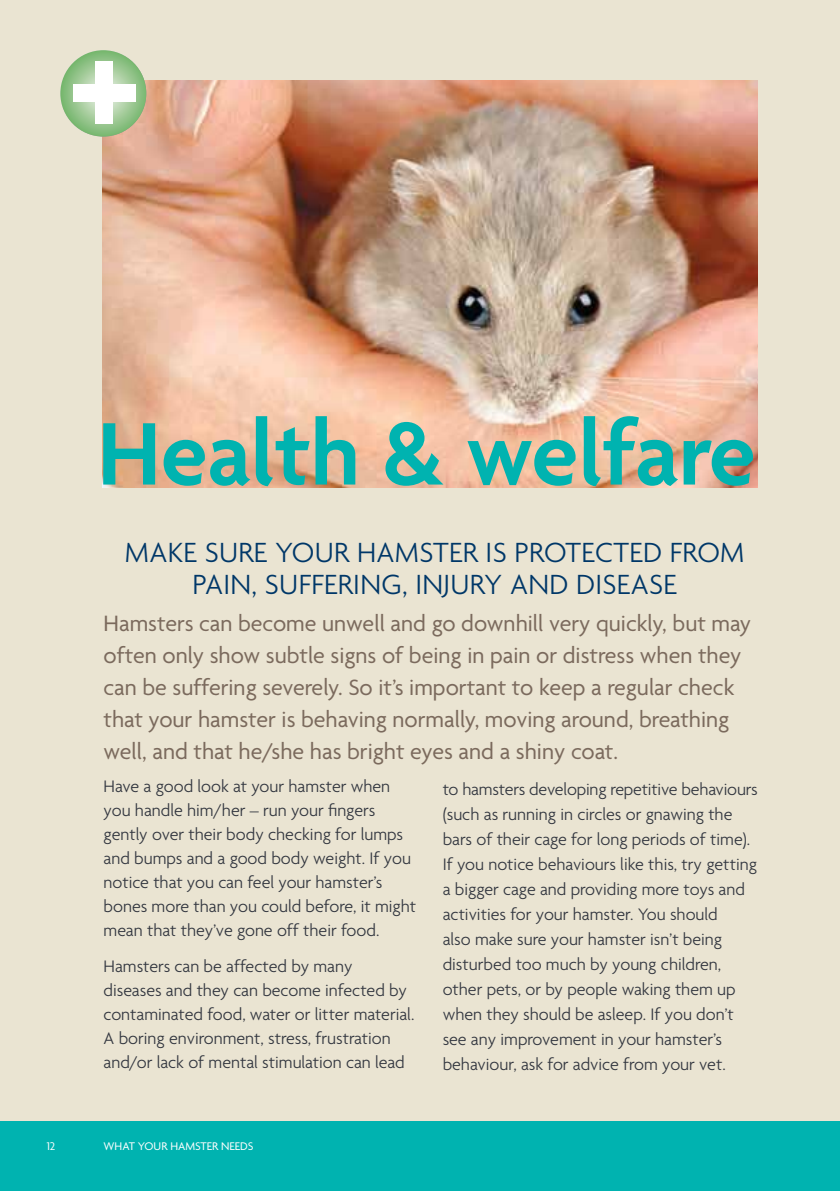
<style>
.page{position:relative;width:840px;height:1191px;background:#fff}
.page>*{position:absolute;margin:0;border:0;box-sizing:border-box;transform-origin:0 0}
.t1{font:600 96px "Agenda";color:#00b3b0}
.t2{font:300 30px/32px "Agenda";letter-spacing:.01em;color:#003768;text-align:center}
.t3{font:24px/32px "Agenda";color:#7b6a5d}
.t4{font:300 18px/25px "Agenda";color:#32363f}
.t5{font:12px "Agenda";color:#fff}
</style>
<div class="page">
<div style="left:0;top:0;width:839px;height:1147px;background:#eae4d2"></div>
<div style="left:0;top:1121px;width:839px;height:70px;background:#00b3b0"></div>
<img style="left:103px;top:80px;width:654px;height:407px">
<svg style="left:60px;top:50px;width:86px;height:87px;background:#94c48c"></svg>
<div style="left:95px;top:62px;width:18px;height:62px;background:#fff"></div>
<div style="left:73px;top:84px;width:62px;height:17px;background:#fff"></div>
<h1 class="t1" style="left:98px;top:395px;width:659px">Health &amp; welfare</h1>
<h2 class="t2" style="left:125px;top:535px;width:620px">MAKE SURE YOUR HAMSTER IS PROTECTED FROM<br>PAIN, SUFFERING, INJURY AND DISEASE</h2>
<p class="t3" style="left:103px;top:606px;width:648px">Hamsters can become unwell and go downhill very quickly, but may often only show subtle signs of being in pain or distress when they can be suffering severely. So it’s important to keep a regular check that your hamster is behaving normally, moving around, breathing well, and that he/she has bright eyes and a shiny coat.</p>
<p class="t4" style="left:103px;top:774px;width:314px;line-height:24px">Have a good look at your hamster when you handle him/her – run your fingers gently over their body checking for lumps and bumps and a good body weight. If you notice that you can feel your hamster’s bones more than you could before, it might mean that they’ve gone off their food.</p>
<p class="t4" style="left:103px;top:954px;width:312px;line-height:24px">Hamsters can be affected by many diseases and they can become infected by contaminated food, water or litter material.<br>A boring environment, stress, frustration and/or lack of mental stimulation can lead</p>
<p class="t4" style="left:442px;top:776px;width:316px">to hamsters developing repetitive behaviours (such as running in circles or gnawing the bars of their cage for long periods of time).<br>If you notice behaviours like this, try getting a bigger cage and providing more toys and activities for your hamster. You should<br>also make sure your hamster isn’t being disturbed too much by young children, other pets, or by people waking them up when they should be asleep. If you don’t see any improvement in your hamster’s behaviour, ask for advice from your vet.</p>
<p class="t5" style="left:47px;top:1139px;width:10px">12</p>
<p class="t5" style="left:103px;top:1139px;width:151px">WHAT YOUR HAMSTER NEEDS</p>
</div>
